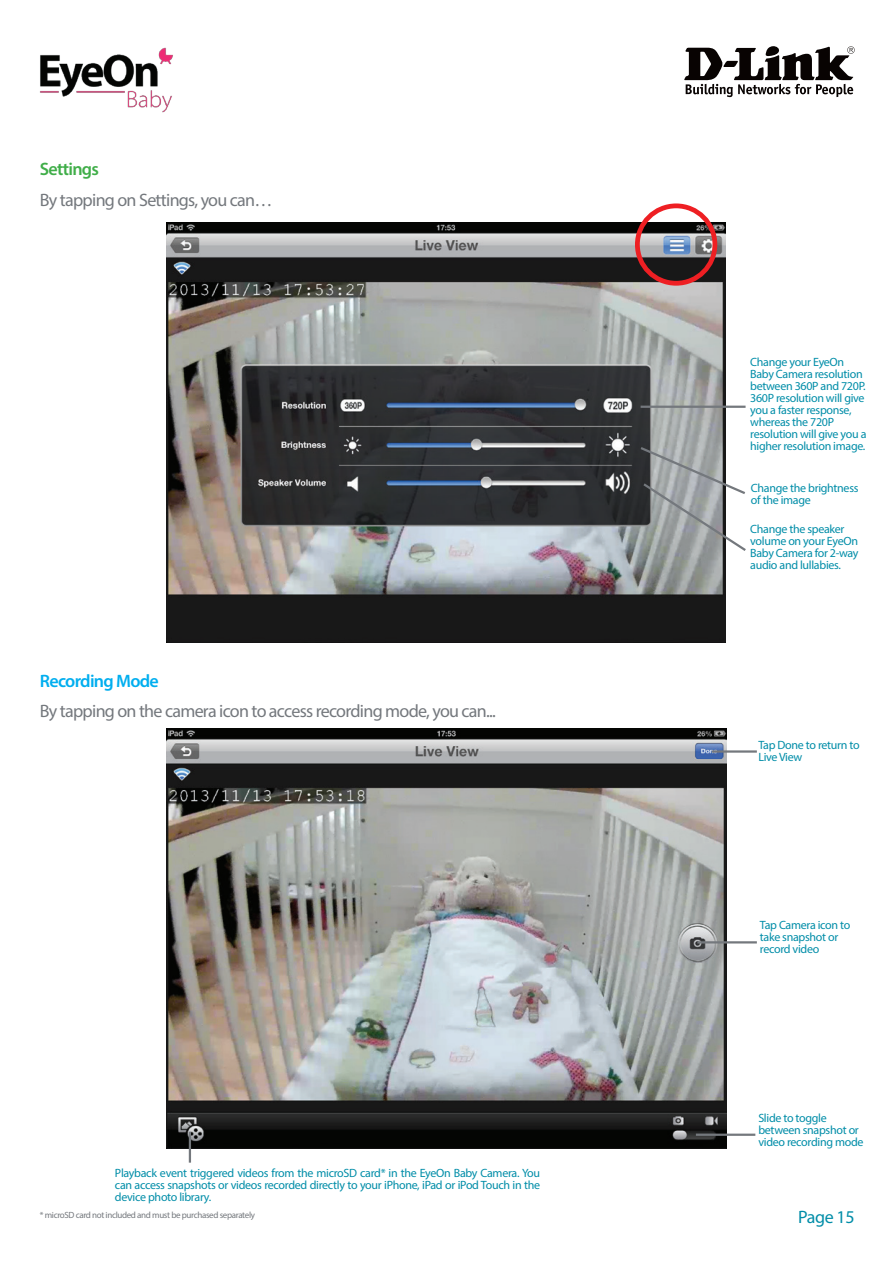
<style>
.page{position:relative;width:893px;height:1263px;background:#fff}
.page>*{position:absolute;margin:0;border:0;box-sizing:border-box;transform-origin:0 0}
.t1{font:18px "Myriad Pro";letter-spacing:-.04em;color:#74787d}
.t2{font:600 18px "Myriad Pro";letter-spacing:-.04em;color:#00aeef}
.t3{font:600 18px "Myriad Pro";letter-spacing:-.04em;color:#40ae49}
.t4{font:18px "Myriad Pro";letter-spacing:-.025em;color:#008da8}
.t5{font:12px/12px "Myriad Pro";letter-spacing:-.025em;color:#008da8}
.t6{font:9px "Myriad Pro";letter-spacing:-.04em;color:#74787d}
</style>
<div class="page">
<svg style="left:684px;top:46px;width:171px;height:51px"></svg>
<img style="left:40px;top:47px;width:133px;height:66px">
<img style="left:166px;top:223px;width:560px;height:419px">
<hr style="left:641px;top:406px;width:105px;height:2px;background:#74787d">
<svg style="left:638px;top:445px;width:108px;height:108px"></svg>
<img style="left:166px;top:728px;width:560px;height:420px">
<hr style="left:697px;top:941px;width:60px;height:2px;background:#74787d">
<hr style="left:712px;top:750px;width:45px;height:3px;background:#74787d">
<hr style="left:696px;top:1133px;width:59px;height:3px;background:#74787d">
<hr style="left:189px;top:1132px;width:2px;height:30px;background:#74787d">
<div style="left:635px;top:203px;width:82px;height:82px;border:5px solid #ee1f23;border-radius:50%"></div>
<h1 class="t3" style="left:40px;top:158px;width:61px">Settings</h1>
<h1 class="t1" style="left:40px;top:188px;width:234px">By tapping on Settings, you can…</h1>
<h1 class="t2" style="left:40px;top:670px;width:121px">Recording Mode</h1>
<h1 class="t1" style="left:40px;top:700px;width:458px">By tapping on the camera icon to access recording mode, you can...</h1>
<p class="t5" style="left:115px;top:1166px;width:427px;text-align:justify">Playback event triggered videos from the microSD card* in the EyeOn Baby Camera. You can access snapshots or videos recorded directly to your iPhone, iPad or iPod Touch in the device photo library.</p>
<p class="t6" style="left:40px;top:1210px;width:217px">* microSD card not included and must be purchased separately</p>
<p class="t5" style="left:750px;top:355px;width:118px">Change your EyeOn<br>Baby Camera resolution between 360P and 720P.<br>360P resolution will give you a faster response, whereas the 720P resolution will give you a higher resolution image.</p>
<p class="t5" style="left:751px;top:482px;width:109px">Change the brightness of the image</p>
<p class="t5" style="left:750px;top:522px;width:110px">Change the speaker volume on your EyeOn<br>Baby Camera for 2-way audio and lullabies.</p>
<p class="t5" style="left:758px;top:739px;width:103px">Tap Done to return to<br>Live View</p>
<p class="t5" style="left:760px;top:919px;width:92px">Tap Camera icon to take snapshot or record video</p>
<p class="t5" style="left:758px;top:1111px;width:107px">Slide to toggle between snapshot or video recording mode</p>
<h1 class="t4" style="left:798px;top:1206px;width:58px">Page 15</h1>
</div>
